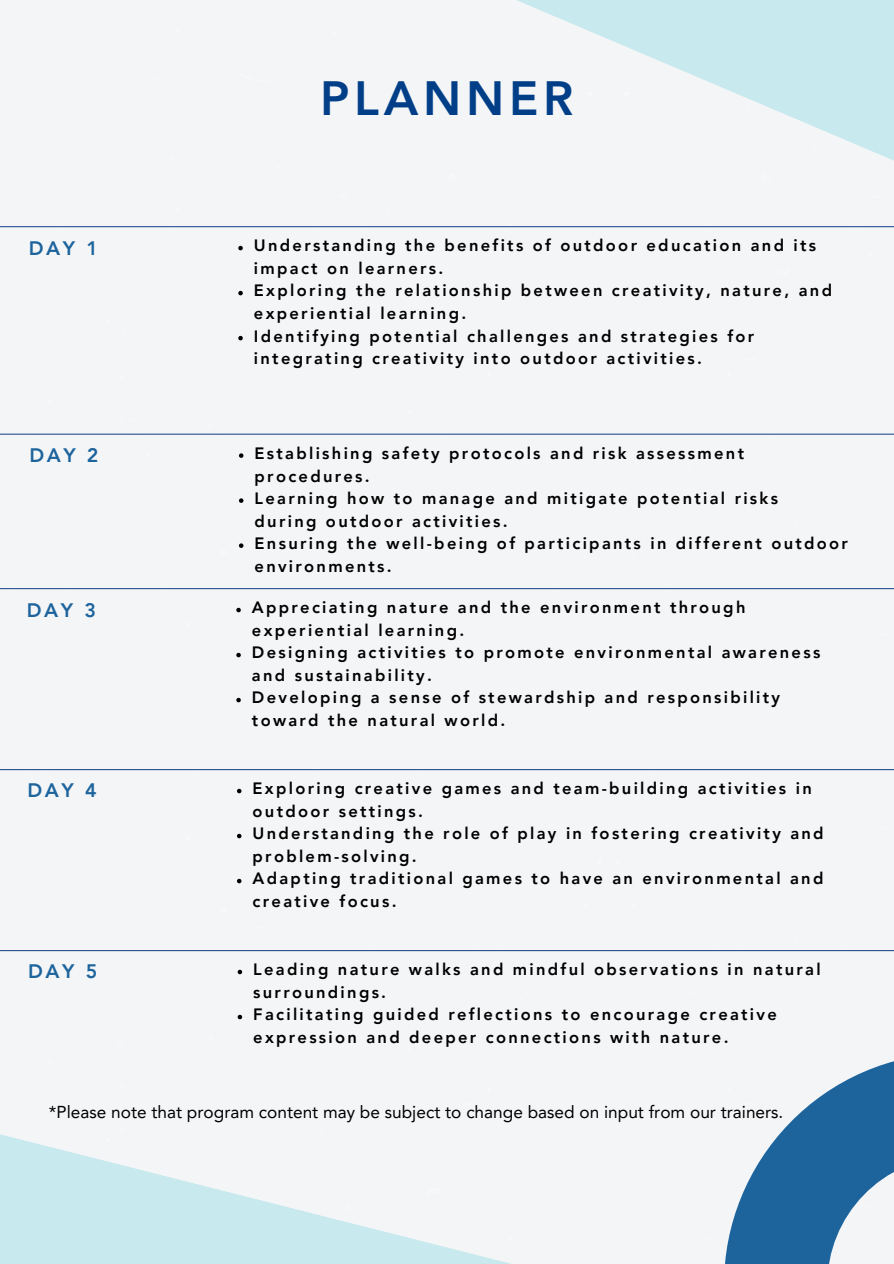
<style>
.page{position:relative;width:894px;height:1264px;background:#fff}
.page>*{position:absolute;margin:0;border:0;box-sizing:border-box;transform-origin:0 0}
.t1{font:800 48px "Avenir LT Pro";letter-spacing:.1em;color:#003f88}
.t2{font:800 19.5px "Avenir LT Pro";letter-spacing:.135em;color:#1d649d}
.t3{font:17.25px "Avenir LT Pro";color:#000}
.t4{font:800 16.5px/22.5px "Avenir LT Pro";letter-spacing:.14em;color:#000}
</style>
<div class="page">
<svg style="left:681px;top:1057px;width:212px;height:206px"></svg>
<svg style="left:0;top:0;width:893px;height:267px;fill:#f4f5f7"></svg>
<svg style="left:0;top:878px;width:618px;height:385px;fill:#f4f5f7"></svg>
<hr style="left:0;top:226px;width:893px;height:1px;background:#295290">
<svg style="left:238px;top:246px;width:5px;height:4px"></svg>
<svg style="left:238px;top:291px;width:5px;height:4px"></svg>
<svg style="left:238px;top:336px;width:5px;height:4px"></svg>
<hr style="left:0;top:433px;width:893px;height:2px;background:#295290">
<svg style="left:239px;top:453px;width:4px;height:5px"></svg>
<svg style="left:239px;top:498px;width:4px;height:5px"></svg>
<svg style="left:239px;top:543px;width:4px;height:5px"></svg>
<hr style="left:0;top:588px;width:893px;height:1px;background:#295290">
<svg style="left:236px;top:608px;width:5px;height:4px"></svg>
<svg style="left:236px;top:653px;width:5px;height:4px"></svg>
<svg style="left:236px;top:698px;width:5px;height:4px"></svg>
<hr style="left:0;top:769px;width:893px;height:1px;background:#295290">
<svg style="left:237px;top:788px;width:4px;height:5px"></svg>
<svg style="left:237px;top:833px;width:4px;height:5px"></svg>
<svg style="left:237px;top:878px;width:4px;height:5px"></svg>
<hr style="left:0;top:950px;width:893px;height:1px;background:#295290">
<svg style="left:237px;top:969px;width:5px;height:5px"></svg>
<svg style="left:237px;top:1014px;width:5px;height:5px"></svg>
<h1 class="t1" style="left:320px;top:79px;width:255px">PLANNER</h1>
<p class="t2" style="left:29px;top:240px;width:71px">DAY 1</p>
<p class="t4" style="left:254px;top:236px;width:563px">Understanding the benefits of outdoor education and its impact on learners.</p>
<p class="t4" style="left:254px;top:281px;width:579px">Exploring the relationship between creativity, nature, and experiential learning.</p>
<h2 class="t4" style="left:254px;top:326px;width:501px">Identifying potential challenges and strategies for integrating creativity into outdoor activities.</h2>
<p class="t2" style="left:29px;top:447px;width:71px">DAY 2</p>
<p class="t4" style="left:254px;top:443px;width:491px">Establishing safety protocols and risk assessment procedures.</p>
<p class="t4" style="left:254px;top:488px;width:525px">Learning how to manage and mitigate potential risks during outdoor activities.</p>
<h2 class="t4" style="left:254px;top:533px;width:594px">Ensuring the well-being of participants in different outdoor environments.</h2>
<p class="t2" style="left:27px;top:601px;width:71px">DAY 3</p>
<p class="t4" style="left:252px;top:598px;width:495px">Appreciating nature and the environment through experiential learning.</p>
<p class="t4" style="left:252px;top:643px;width:569px">Designing activities to promote environmental awareness and sustainability.</p>
<h2 class="t4" style="left:252px;top:688px;width:529px">Developing a sense of stewardship and responsibility toward the natural world.</h2>
<p class="t2" style="left:27px;top:782px;width:71px">DAY 4</p>
<p class="t4" style="left:252px;top:779px;width:560px">Exploring creative games and team-building activities in outdoor settings.</p>
<p class="t4" style="left:252px;top:824px;width:572px">Understanding the role of play in fostering creativity and problem-solving.</p>
<h2 class="t4" style="left:252px;top:869px;width:572px">Adapting traditional games to have an environmental and creative focus.</h2>
<p class="t2" style="left:28px;top:963px;width:71px">DAY 5</p>
<p class="t4" style="left:253px;top:959px;width:568px">Leading nature walks and mindful observations in natural surroundings.</p>
<h2 class="t4" style="left:253px;top:1004px;width:525px">Facilitating guided reflections to encourage creative expression and deeper connections with nature.</h2>
<p class="t3" style="left:49px;top:1104px;width:735px">*Please note that program content may be subject to change based on input from our trainers.</p>
</div>
